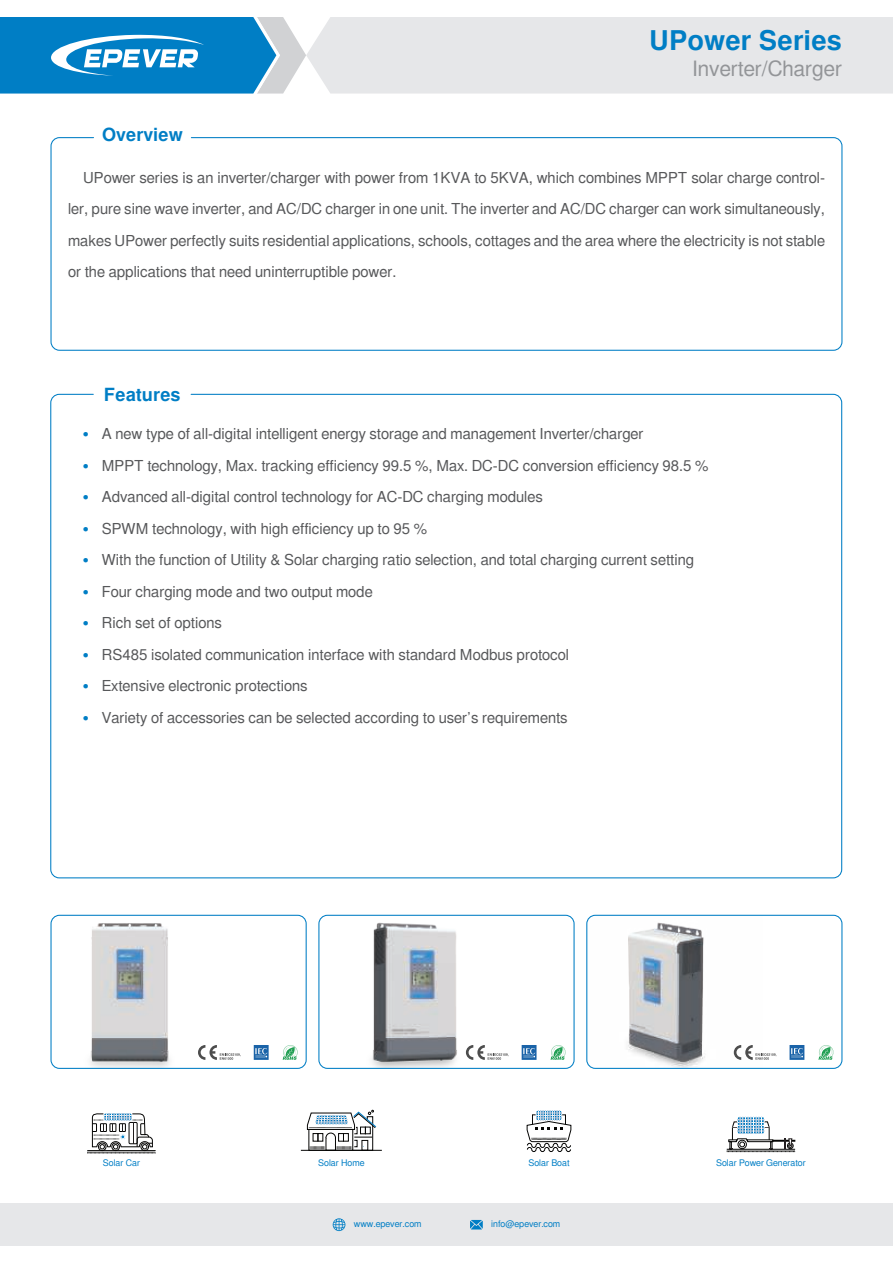
<style>
.page{position:relative;width:893px;height:1263px;background:#fff}
.page>*{position:absolute;margin:0;border:0;box-sizing:border-box;transform-origin:0 0}
.t1{font:700 27px "Free Sans";color:#007ec5}
.t2{font:21px "Free Sans";color:#939598}
.t3{font:700 18px "Free Sans";color:#007ec5}
.t4{font:15px/31.5px "Free Sans";color:#57585a;text-align:justify}
.t5{font:700 15px/31.5px "Free Sans";color:#007ec5;text-align:justify}
.t6{font:9px "Free Sans";color:#007ec5}
</style>
<div class="page">
<div style="left:306px;top:17px;width:587px;height:77px;background:#e6e7e9"></div>
<svg style="left:0;top:17px;width:306px;height:77px;background:#3797ce"></svg>
<div style="left:50px;top:137px;width:792px;height:214px;border:1px solid #007ec5;border-radius:9px"></div>
<img style="left:52px;top:915px;width:118px;height:152px">
<div style="left:50px;top:915px;width:257px;height:154px;border:1px solid #007ec5;border-radius:9px"></div>
<img style="left:319px;top:915px;width:147px;height:152px">
<div style="left:318px;top:915px;width:257px;height:154px;border:1px solid #007ec5;border-radius:9px"></div>
<img style="left:587px;top:915px;width:147px;height:152px">
<div style="left:586px;top:915px;width:256px;height:154px;border:1px solid #007ec5;border-radius:9px"></div>
<svg style="left:87px;top:1113px;width:69px;height:41px"></svg>
<hr style="left:301px;top:1150px;width:81px;height:1px;background:#050504">
<svg style="left:307px;top:1110px;width:70px;height:41px"></svg>
<svg style="left:526px;top:1110px;width:46px;height:42px"></svg>
<div style="left:737px;top:1116px;width:27px;height:10px;border:1px solid #fff"></div>
<svg style="left:727px;top:1117px;width:68px;height:35px"></svg>
<svg style="left:818px;top:1045px;width:15px;height:15px"></svg>
<svg style="left:789px;top:1045px;width:15px;height:15px"></svg>
<svg style="left:734px;top:1045px;width:43px;height:15px"></svg>
<svg style="left:551px;top:1045px;width:15px;height:15px"></svg>
<svg style="left:522px;top:1045px;width:14px;height:15px"></svg>
<svg style="left:466px;top:1045px;width:43px;height:15px"></svg>
<svg style="left:283px;top:1045px;width:15px;height:15px"></svg>
<svg style="left:254px;top:1045px;width:15px;height:15px"></svg>
<svg style="left:198px;top:1045px;width:43px;height:15px"></svg>
<div style="left:0;top:1203px;width:893px;height:43px;background:#e6e7e9"></div>
<svg style="left:470px;top:1220px;width:13px;height:9px"></svg>
<svg style="left:333px;top:1218px;width:12px;height:13px"></svg>
<p class="t3" style="left:102px;top:127px;width:82px">Overview</p>
<h1 class="t1" style="left:649px;top:29px;width:194px">UPower Series</h1>
<h2 class="t2" style="left:692px;top:59px;width:151px">Inverter/Charger</h2>
<p class="t4" style="left:68px;top:162px;width:758px;text-indent:15px">UPower series is an inverter/charger with power from 1KVA to 5KVA, which combines MPPT solar charge control&shy;ler, pure sine wave inverter, and AC/DC charger in one unit. The inverter and AC/DC charger can work simultaneously, makes UPower perfectly suits residential applications, schools, cottages and the area where the electricity is not stable or the applications that need uninterruptible power.</p>
<p class="t3" style="left:104px;top:386px;width:78px">Features</p>
<p class="t5" style="left:83px;top:419px;width:7px">ï ï ï ï ï ï ï ï ï ï</p>
<p class="t4" style="left:102px;top:419px;width:608px;text-align:left">A new type of all-digital intelligent energy storage and management Inverter/charger<br>MPPT technology, Max. tracking efficiency 99.5 %, Max. DC-DC conversion efficiency 98.5 % Advanced all-digital control technology for AC-DC charging modules<br>SPWM technology, with high efficiency up to 95 %<br>With the function of Utility &amp; Solar charging ratio selection, and total charging current setting Four charging mode and two output mode<br>Rich set of options<br>RS485 isolated communication interface with standard Modbus protocol<br>Extensive electronic protections<br>Variety of accessories can be selected according to user’s requirements</p>
<p class="t6" style="left:103px;top:1158px;width:39px">Solar Car</p>
<p class="t6" style="left:318px;top:1158px;width:48px">Solar Home</p>
<p class="t6" style="left:528px;top:1158px;width:43px">Solar Boat</p>
<p class="t6" style="left:716px;top:1158px;width:91px">Solar Power Generator</p>
<p class="t6" style="left:354px;top:1220px;width:69px">www.epever.com</p>
<p class="t6" style="left:491px;top:1220px;width:71px">info@epever.com</p>
</div>
